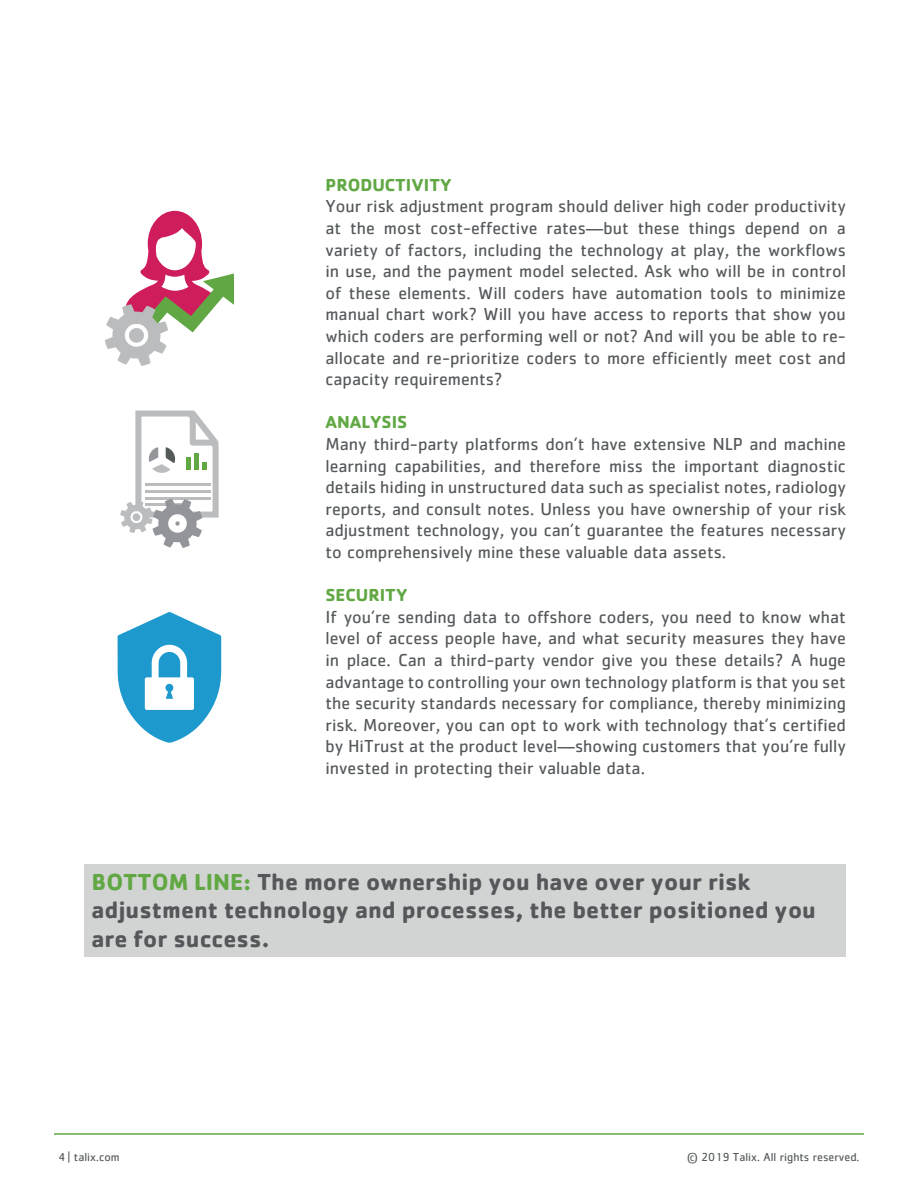
<style>
.page{position:relative;width:918px;height:1188px;background:#fff}
.page>*{position:absolute;margin:0;border:0;box-sizing:border-box;transform-origin:0 0}
.t1{font:700 24px/28.8px "Cachet Std";color:#54585a}
.t2{font:18px/21.6px "Cachet Std";color:#54585a;text-align:justify}
.t3{font:700 18px "Cachet Std";color:#61a844}
.t4{font:12px "Cachet Std";color:#54585a}
.s1{color:#61a844}
</style>
<div class="page">
<hr style="left:54px;top:1133px;width:810px;height:2px;background:#61a844">
<div style="left:84px;top:864px;width:762px;height:92px;background:#d2d4d3"></div>
<svg style="left:117px;top:612px;width:104px;height:131px"></svg>
<svg style="left:120px;top:410px;width:99px;height:138px"></svg>
<svg style="left:105px;top:211px;width:129px;height:155px"></svg>
<p class="t3" style="left:326px;top:173px;width:128px">PRODUCTIVITY</p>
<p class="t2" style="left:326px;top:195px;width:522px">Your risk adjustment program should deliver high coder productivity at the most cost-effective rates—but these things depend on a variety of factors, including the technology at play, the workflows in use, and the payment model selected. Ask who will be in control of these elements. Will coders have automation tools to minimize manual chart work? Will you have access to reports that show you which coders are performing well or not? And will you be able to re&shy;allocate and re-prioritize coders to more efficiently meet cost and capacity requirements?</p>
<p class="t3" style="left:326px;top:411px;width:83px">ANALYSIS</p>
<p class="t2" style="left:326px;top:433px;width:522px">Many third-party platforms don’t have extensive NLP and machine learning capabilities, and therefore miss the important diagnostic details hiding in unstructured data such as specialist notes, radiology reports, and consult notes. Unless you have ownership of your risk adjustment technology, you can’t guarantee the features necessary to comprehensively mine these valuable data assets.</p>
<p class="t3" style="left:326px;top:584px;width:83px">SECURITY</p>
<p class="t2" style="left:326px;top:606px;width:522px">If you’re sending data to offshore coders, you need to know what level of access people have, and what security measures they have in place. Can a third-party vendor give you these details? A huge advantage to controlling your own technology platform is that you set the security standards necessary for compliance, thereby minimizing risk. Moreover, you can opt to work with technology that’s certified by HiTrust at the product level—showing customers that you’re fully invested in protecting their valuable data.</p>
<h1 class="t1" style="left:92px;top:866px;width:726px"><span class="s1">BOTTOM LINE:</span> The more ownership you have over your risk adjustment technology and processes, the better positioned you are for success.</h1>
<p class="t4" style="left:58px;top:1150px;width:63px">4 | talix.com</p>
<p class="t4" style="left:687px;top:1150px;width:174px">© 2019 Talix. All rights reserved.</p>
</div>
